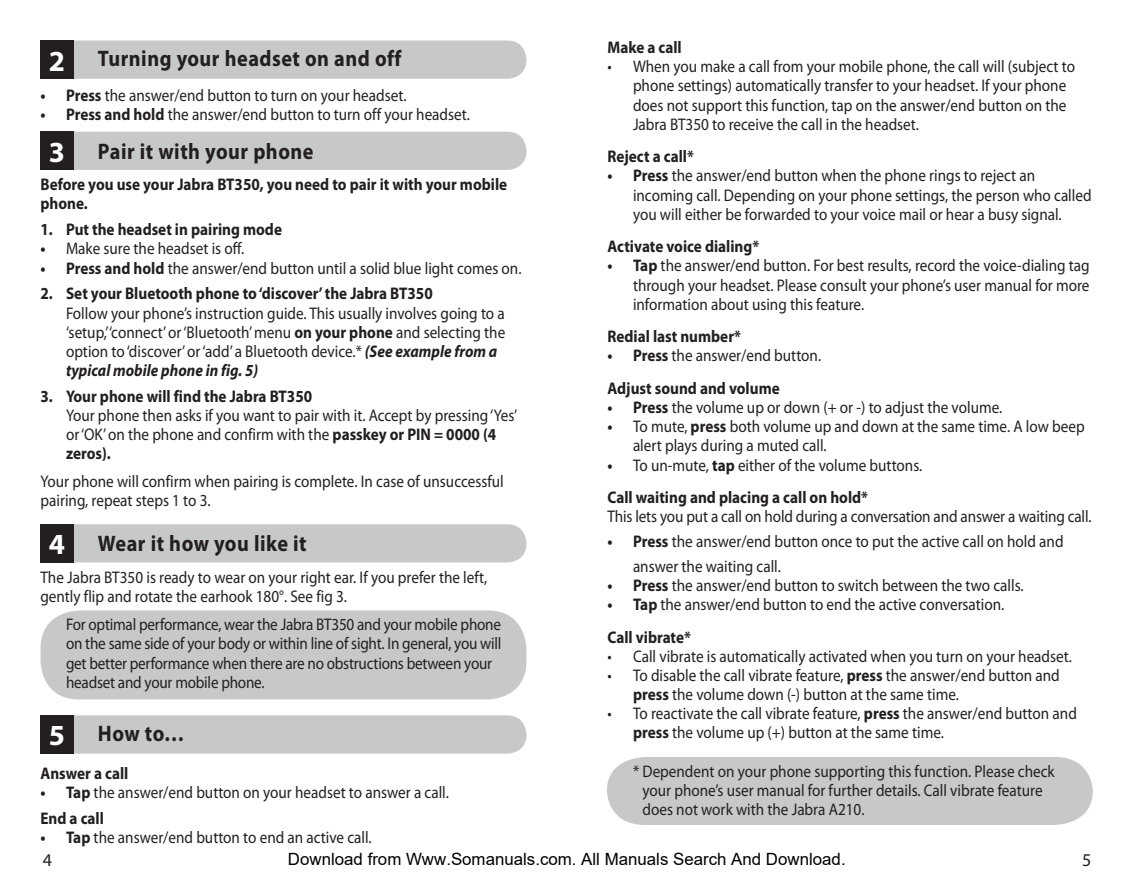
<style>
.page{position:relative;width:1134px;height:891px;background:#fff}
.page>*{position:absolute;margin:0;border:0;box-sizing:border-box;transform-origin:0 0}
.t1{font:700 29.25px "Myriad Pro";color:#fff}
.t2{font:700 22.5px "Myriad Pro";letter-spacing:.025em;color:#231f20;scale:.9 1}
.t3{font:18px "Myriad Pro";color:#231f20}
.t4{font:16.88px/19.1px "Myriad Pro";color:#231f20;scale:.9 1}
.t5{font:700 16.88px/32.6px "Myriad Pro";color:#231f20;scale:.9 1}
.t6{font:16.88px "Arial";color:#000}
.s1{font-weight:700}
.s2{font-weight:400}
.s3{font-weight:700;font-style:italic}
</style>
<div class="page">
<div style="left:607px;top:757px;width:486px;height:68px;background:#c7c8ca"></div>
<div style="left:74px;top:715px;width:453px;height:39px;background:#c7c8ca"></div>
<div style="left:41px;top:715px;width:33px;height:39px;background:#231f20"></div>
<div style="left:40px;top:610px;width:486px;height:89px;background:#c7c8ca"></div>
<div style="left:40px;top:524px;width:486px;height:39px;background:#c7c8ca"></div>
<div style="left:41px;top:524px;width:33px;height:39px;background:#231f20"></div>
<div style="left:74px;top:40px;width:452px;height:39px;background:#c7c8ca"></div>
<div style="left:41px;top:40px;width:33px;height:39px;background:#231f20"></div>
<div style="left:40px;top:132px;width:486px;height:38px;background:#c7c8ca"></div>
<div style="left:41px;top:132px;width:33px;height:38px;background:#231f20"></div>
<p class="t5" style="left:608px;top:31px;width:84px">Make a call</p>
<p class="t4" style="left:633px;top:57px;width:493px;text-indent:-26px">• When you make a call from your mobile phone, the call will (subject to phone settings) automatically transfer to your headset. If your phone does not support this function, tap on the answer/end button on the Jabra BT350 to receive the call in the headset.</p>
<p class="t5" style="left:608px;top:141px;width:98px">Reject a call*</p>
<p class="t4" style="left:633px;top:167px;width:511px;text-indent:-26px"><span class="s1">• Press</span> the answer/end button when the phone rings to reject an incoming call. Depending on your phone settings, the person who called you will either be forwarded to your voice mail or hear a busy signal.</p>
<p class="t5" style="left:608px;top:231px;width:170px">Activate voice dialing*</p>
<p class="t4" style="left:633px;top:257px;width:509px;text-align:justify;text-indent:-26px"><span class="s1">• Tap</span> the answer/end button. For best results, record the voice-dialing tag through your headset. Please consult your phone’s user manual for more information about using this feature.</p>
<p class="t5" style="left:608px;top:321px;width:150px">Redial last number*</p>
<p class="t5" style="left:608px;top:340px;width:239px">• Press <span class="s2">the answer/end button.<br></span>Adjust sound and volume</p>
<p class="t4" style="left:608px;top:398px;width:440px"><span class="s1">• Press</span> the volume up or down (+ or -) to adjust the volume.</p>
<p class="t4" style="left:633px;top:417px;width:503px;text-indent:-26px"><span class="s1">•</span> To mute, <span class="s1">press</span> both volume up and down at the same time. A low beep alert plays during a muted call.</p>
<p class="t5" style="left:608px;top:449px;width:351px">• <span class="s2">To un-mute,</span> tap <span class="s2">either of the volume buttons.<br></span>Call waiting and placing a call on hold*</p>
<p class="t4" style="left:608px;top:507px;width:539px">This lets you put a call on hold during a conversation and answer a waiting call.</p>
<p class="t4" style="left:633px;top:529px;width:480px;line-height:24.8px;text-indent:-26px"><span class="s1">• Press</span> the answer/end button once to put the active call on hold and answer the waiting call.</p>
<p class="t4" style="left:608px;top:576px;width:464px"><span class="s1">• Press</span> the answer/end button to switch between the two calls.</p>
<p class="t4" style="left:608px;top:588px;width:443px;line-height:32.6px"><span class="s1">• Tap</span> the answer/end button to end the active conversation.<br><span class="s1">Call vibrate*</span></p>
<p class="t4" style="left:608px;top:647px;width:518px">• Call vibrate is automatically activated when you turn on your headset.</p>
<p class="t4" style="left:633px;top:666px;width:476px;text-indent:-26px">• To disable the call vibrate feature, <span class="s1">press</span> the answer/end button and <span class="s1">press</span> the volume down (-) button at the same time.</p>
<p class="t4" style="left:633px;top:704px;width:495px;text-indent:-26px">• To reactivate the call vibrate feature, <span class="s1">press</span> the answer/end button and <span class="s1">press</span> the volume up (+) button at the same time.</p>
<p class="t4" style="left:643px;top:762px;width:459px;text-indent:-10px">* Dependent on your phone supporting this function. Please check your phone’s user manual for further details. Call vibrate feature does not work with the Jabra A210.</p>
<p class="t6" style="left:288px;top:850px;width:559px">Download from Www.Somanuals.com. All Manuals Search And Download.</p>
<h2 class="t2" style="left:98px;top:46px;width:339px">Turning your headset on and off</h2>
<p class="t4" style="left:40px;top:86px;width:408px"><span class="s1">• Press</span> the answer/end button to turn on your headset.</p>
<p class="t4" style="left:40px;top:106px;width:479px"><span class="s1">• Press and hold</span> the answer/end button to turn off your headset.</p>
<h2 class="t2" style="left:98px;top:139px;width:241px">Pair it with your phone</h2>
<p class="t5" style="left:40px;top:175px;width:520px;line-height:19.1px">Before you use your Jabra BT350, you need to pair it with your mobile phone.</p>
<p class="t5" style="left:40px;top:214px;width:270px">1. Put the headset in pairing mode</p>
<p class="t4" style="left:40px;top:240px;width:228px"><span class="s1">•</span> Make sure the headset is off.</p>
<p class="t4" style="left:40px;top:259px;width:536px"><span class="s1">• Press and hold</span> the answer/end button until a solid blue light comes on.</p>
<p class="t5" style="left:40px;top:278px;width:437px">2. Set your Bluetooth phone to ‘discover’ the Jabra BT350</p>
<p class="t4" style="left:66px;top:304px;width:490px">Follow your phone’s instruction guide. This usually involves going to a ‘setup,’‘connect’ or ‘Bluetooth’ menu <span class="s1">on your phone</span> and selecting the option to ‘discover’ or ‘add’ a Bluetooth device.* <span class="s3">(See example from a typical mobile phone in fig. 5)</span></p>
<p class="t5" style="left:40px;top:380px;width:303px">3. Your phone will find the Jabra BT350</p>
<p class="t4" style="left:66px;top:406px;width:503px">Your phone then asks if you want to pair with it. Accept by pressing ‘Yes’ or ‘OK’ on the phone and confirm with the <span class="s1">passkey or PIN = 0000 (4 zeros).</span></p>
<p class="t4" style="left:40px;top:472px;width:516px">Your phone will confirm when pairing is complete. In case of unsuccessful pairing, repeat steps 1 to 3.</p>
<h2 class="t2" style="left:98px;top:531px;width:233px">Wear it how you like it</h2>
<p class="t4" style="left:40px;top:568px;width:498px">The Jabra BT350 is ready to wear on your right ear. If you prefer the left, gently flip and rotate the earhook 180°. See fig 3.</p>
<p class="t4" style="left:66px;top:615px;width:485px">For optimal performance, wear the Jabra BT350 and your mobile phone on the same side of your body or within line of sight. In general, you will get better performance when there are no obstructions between your headset and your mobile phone.</p>
<h2 class="t2" style="left:98px;top:720px;width:98px">How to…</h2>
<p class="t5" style="left:40px;top:757px;width:99px">Answer a call</p>
<p class="t4" style="left:40px;top:780px;width:455px;line-height:25.9px"><span class="s1">• Tap</span> the answer/end button on your headset to answer a call.<br><span class="s1">End a call</span></p>
<p class="t4" style="left:40px;top:828px;width:370px"><span class="s1">• Tap</span> the answer/end button to end an active call.</p>
<h1 class="t1" style="left:49px;top:44px;width:18px">2</h1>
<h1 class="t1" style="left:49px;top:136px;width:18px">3</h1>
<h1 class="t1" style="left:49px;top:528px;width:18px">4</h1>
<h1 class="t1" style="left:49px;top:719px;width:18px">5</h1>
<p class="t3" style="left:43px;top:850px;width:11px">4</p>
<p class="t3" style="left:1082px;top:850px;width:11px">5</p>
</div>
